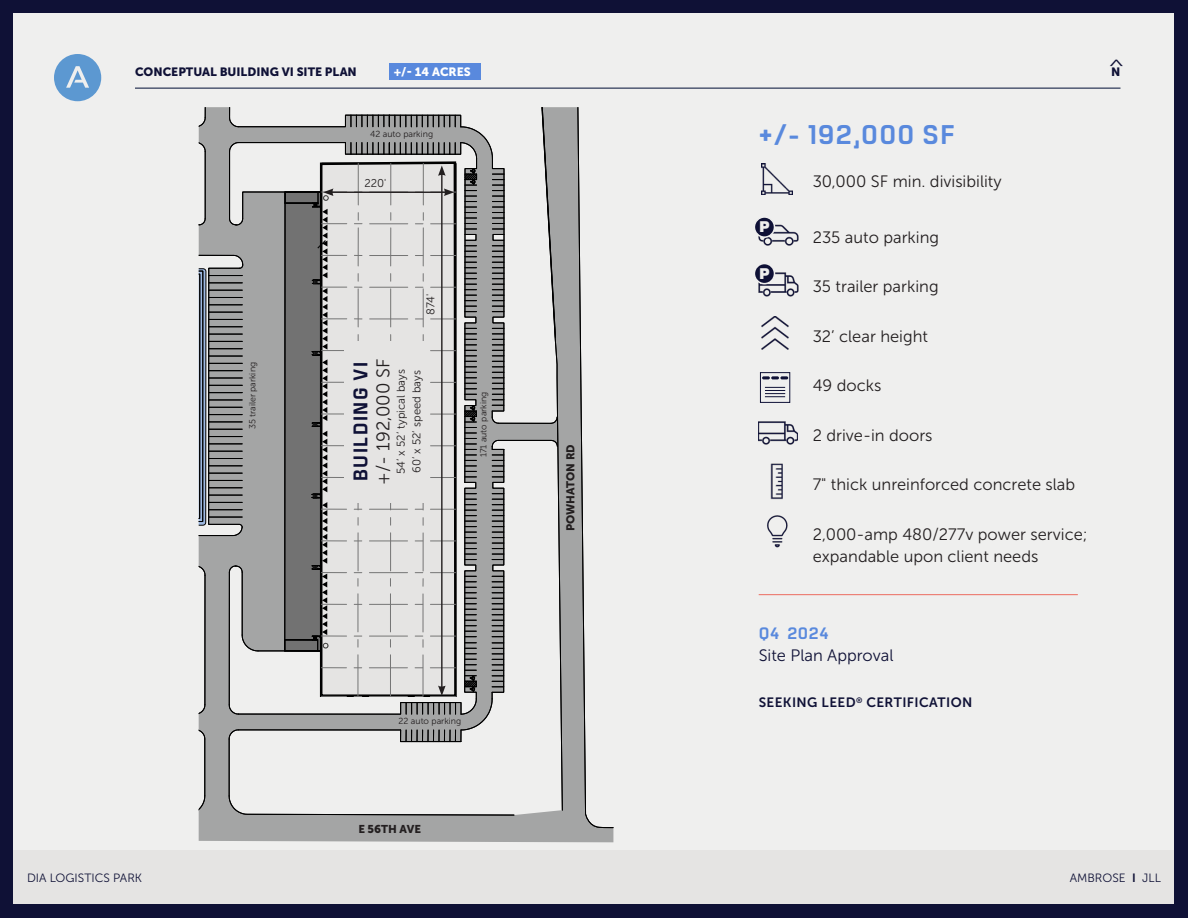
<style>
.page{position:relative;width:1188px;height:918px;background:#0f1136}
.page>*{position:absolute;margin:0;border:0;box-sizing:border-box;transform-origin:0 0}
.t1{font:28.35px "Museo Sans 300";color:#0f1136;scale:.5 1}
.t2{font:800 27px "Manifold CF";letter-spacing:.05em;color:#5989dd}
.Basic_Lato{font:800 19.8px "Manifold CF";letter-spacing:.07em;color:#0f1136}
.t3{font:18.3px "Museo Sans 300";color:#231f20}
.t4{font:16.5px/22.5px "Museo Sans 300";color:#231f20}
.t5{font:16.5px "Museo Sans 300";color:#0f1136}
.t6{font:800 16.5px "Manifold CF";letter-spacing:.04em;color:#5989dd}
.t7{font:900 15px "Arial";color:#efefee}
.t8{font:13.5px "Museo Sans 700";letter-spacing:.03em;color:#0f1136}
.t9{font:12px "Museo Sans 900";color:#0f1136}
.t10{font:12px "Museo Sans 300";color:#0f1136}
.t11{font:12px "Museo Sans 900";color:#fff}
.t12{font:11.25px "Museo Sans 300";color:#231f20}
.t13{font:11.25px "Museo Sans 900";color:#231f20}
.t14{font:8.85px "Museo Sans 300";color:#231f20}
.s1{font-family:"Museo Sans 700"}
</style>
<div class="page">
<div style="left:14px;top:14px;width:1160px;height:890px;background:#efefee"></div>
<div style="left:14px;top:850px;width:1160px;height:54px;background:#e5e4e3"></div>
<svg style="left:54px;top:54px;width:47px;height:47px"></svg>
<hr style="left:135px;top:88px;width:985px;height:1px;background:#000e35">
<img style="left:759px;top:272px;width:39px;height:24px">
<img style="left:759px;top:224px;width:39px;height:22px">
<hr style="left:759px;top:594px;width:319px;height:1px;background:#ec6b5f">
<img style="left:758px;top:421px;width:40px;height:24px">
<img style="left:761px;top:317px;width:28px;height:33px">
<div style="left:754px;top:217px;width:20px;height:20px;background:#0f1136;border-radius:50%"></div>
<div style="left:754px;top:216px;width:21px;height:22px;border:2px solid #efefee;border-radius:50%"></div>
<div style="left:754px;top:264px;width:20px;height:20px;background:#0f1136;border-radius:50%"></div>
<div style="left:754px;top:263px;width:21px;height:21px;border:2px solid #efefee;border-radius:50%"></div>
<div style="left:760px;top:372px;width:30px;height:31px;border:1px solid #0f1136"></div>
<svg style="left:762px;top:376px;width:26px;height:3px"></svg>
<svg style="left:765px;top:387px;width:20px;height:10px"></svg>
<img style="left:767px;top:515px;width:21px;height:33px">
<img style="left:770px;top:464px;width:13px;height:36px">
<img style="left:761px;top:163px;width:31px;height:31px">
<svg style="left:199px;top:422px;width:414px;height:420px"></svg>
<svg style="left:199px;top:795px;width:6px;height:20px"></svg>
<hr style="left:205px;top:739px;width:1px;height:57px;background:#000">
<svg style="left:229px;top:795px;width:286px;height:21px"></svg>
<hr style="left:229px;top:739px;width:1px;height:57px;background:#000">
<hr style="left:498px;top:440px;width:53px;height:1px;background:#000">
<hr style="left:498px;top:423px;width:53px;height:1px;background:#000">
<svg style="left:541px;top:107px;width:72px;height:721px"></svg>
<div style="left:390px;top:63px;width:91px;height:17px;background:#5989dd"></div>
<svg style="left:199px;top:107px;width:306px;height:635px"></svg>
<p class="t1" style="left:1099px;top:67px;width:18px;rotate:-90deg">&gt;</p>
<p class="t11" style="left:394px;top:65px;width:79px">+/- 14 ACRES</p>
<p class="t9" style="left:135px;top:65px;width:223px">CONCEPTUAL BUILDING VI SITE PLAN</p>
<p class="t9" style="left:1111px;top:65px;width:11px">N</p>
<p class="t10" style="left:27px;top:871px;width:117px">DIA LOGISTICS PARK</p>
<p class="t14" style="left:248px;top:429px;width:69px;rotate:-90deg">35 trailer parking</p>
<p class="t14" style="left:370px;top:129px;width:64px">42 auto parking</p>
<p class="t12" style="left:364px;top:177px;width:24px">220'</p>
<p class="t12" style="left:425px;top:315px;width:23px;rotate:-90deg">874'</p>
<p class="Basic_Lato" style="left:345px;top:481px;width:120px;rotate:-90deg">BUILDING VI</p>
<p class="t3" style="left:373px;top:485px;width:128px;rotate:-90deg">+/- 192,000 SF</p>
<p class="t12" style="left:395px;top:474px;width:106px;rotate:-90deg">54’ x 52’ typical bays</p>
<p class="t12" style="left:411px;top:473px;width:104px;rotate:-90deg">60’ x 52’ speed bays</p>
<p class="t14" style="left:479px;top:457px;width:67px;rotate:-90deg">171 auto parking</p>
<p class="t14" style="left:399px;top:716px;width:64px">22 auto parking</p>
<p class="t13" style="left:358px;top:823px;width:64px">E 56TH AVE</p>
<p class="t13" style="left:564px;top:531px;width:89px;rotate:-90deg">POWHATON RD</p>
<p class="t2" style="left:759px;top:114px;width:198px">+/- 192,000 SF</p>
<p class="t4" style="left:813px;top:170px;width:190px">30,000 SF min. divisibility</p>
<p class="t7" style="left:759px;top:216px;width:12px">P</p>
<p class="t7" style="left:759px;top:263px;width:12px">P</p>
<p class="t4" style="left:813px;top:226px;width:128px">235 auto parking</p>
<p class="t4" style="left:813px;top:276px;width:127px">35 trailer parking</p>
<p class="t4" style="left:813px;top:325px;width:117px">32’ clear height</p>
<p class="t4" style="left:813px;top:375px;width:70px">49 docks</p>
<p class="t4" style="left:813px;top:424px;width:121px">2 drive-in doors</p>
<p class="t4" style="left:813px;top:474px;width:264px">7" thick unreinforced concrete slab</p>
<p class="t4" style="left:813px;top:523px;width:276px">2,000-amp 480/277v power service; expandable upon client needs</p>
<p class="t6" style="left:759px;top:620px;width:71px">Q4 2024</p>
<p class="t5" style="left:759px;top:647px;width:136px">Site Plan Approval</p>
<p class="t8" style="left:759px;top:695px;width:215px">SEEKING LEED<sup>®</sup> CERTIFICATION</p>
<p class="t10" style="left:1070px;top:871px;width:93px">AMBROSE <span class="s1">I</span> JLL</p>
</div>
